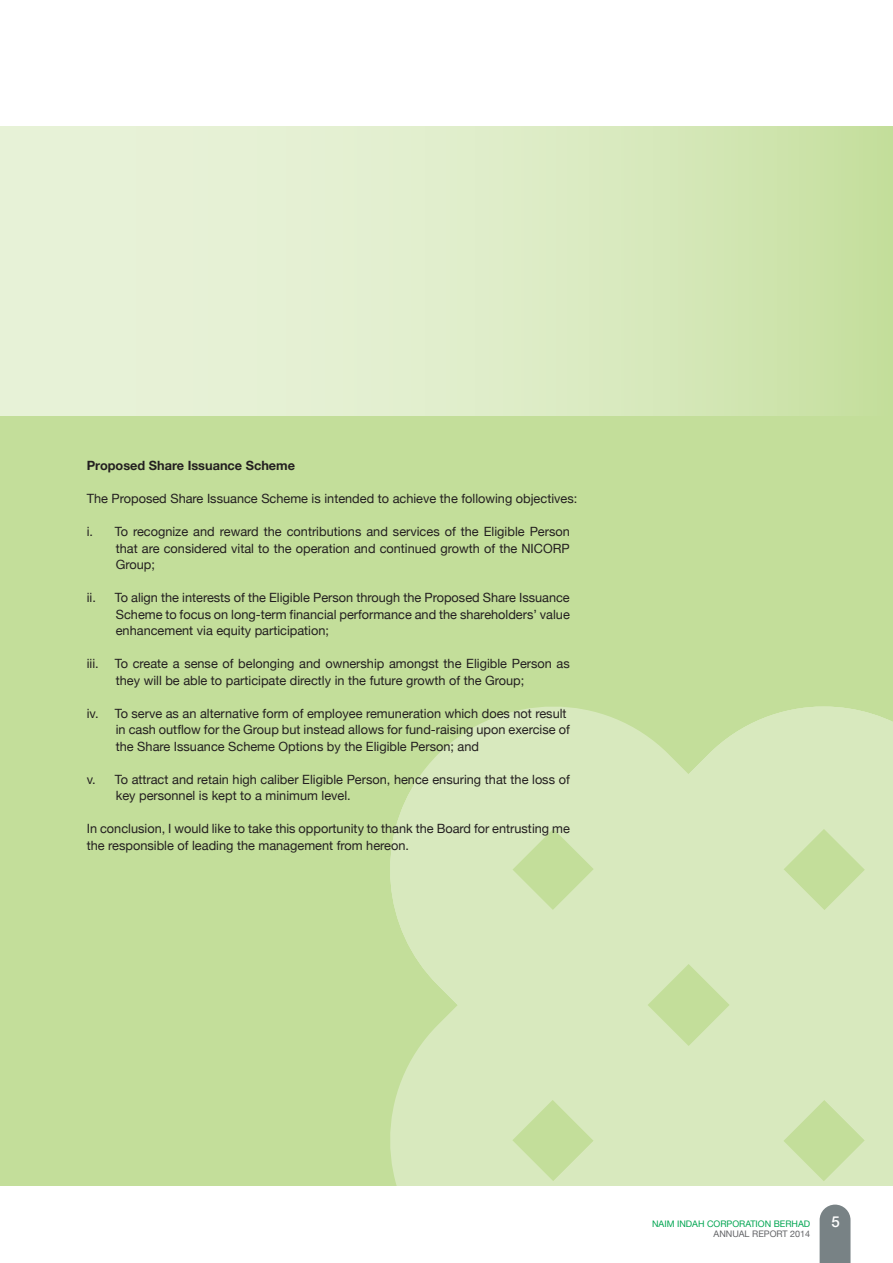
<style>
.page{position:relative;width:893px;height:1263px;background:#fff}
.page>*{position:absolute;margin:0;border:0;box-sizing:border-box;transform-origin:0 0}
.t1{font:500 15px "Helvetica Neue";color:#fff}
.t2{font:12.75px/16.5px "Helvetica Neue";color:#231f20}
.t3{font:700 12.75px "Helvetica Neue";color:#231f20}
.t4{font:9px "Helvetica Neue";color:#00a551}
.t5{font:9px "Helvetica Neue";color:#626366}
</style>
<div class="page">
<div style="left:0;top:126px;width:893px;height:1059px;background:#c3de9a"></div>
<svg style="left:374px;top:706px;width:519px;height:557px;fill:#d8e9be"></svg>
<svg style="left:375px;top:777px;width:178px;height:228px"></svg>
<svg style="left:689px;top:706px;width:204px;height:163px;background:#d4e7b8"></svg>
<svg style="left:460px;top:1141px;width:229px;height:122px"></svg>
<svg style="left:820px;top:1005px;width:73px;height:258px"></svg>
<svg style="left:0;top:126px;width:827px;height:289px;background:#deecc8"></svg>
<p class="t3" style="left:87px;top:458px;width:210px">Proposed Share Issuance Scheme</p>
<p class="t2" style="left:87px;top:490px;width:492px">The Proposed Share Issuance Scheme is intended to achieve the following objectives:</p>
<p class="t2" style="left:116px;top:523px;width:456px;text-align:justify;text-indent:-29px">i. To recognize and reward the contributions and services of the Eligible Person that are considered vital to the operation and continued growth of the NICORP Group;</p>
<p class="t2" style="left:116px;top:589px;width:456px;text-align:justify;text-indent:-29px">ii. To align the interests of the Eligible Person through the Proposed Share Issuance Scheme to focus on long-term financial performance and the shareholders’ value enhancement via equity participation;</p>
<p class="t2" style="left:87px;top:655px;width:14px">iii.</p>
<p class="t2" style="left:115px;top:655px;width:456px">To create a sense of belonging and ownership amongst the Eligible Person as they will be able to participate directly in the future growth of the Group;</p>
<p class="t2" style="left:116px;top:705px;width:455px;text-indent:-29px">iv. To serve as an alternative form of employee remuneration which does not result in cash outflow for the Group but instead allows for fund-raising upon exercise of the Share Issuance Scheme Options by the Eligible Person; and</p>
<p class="t2" style="left:116px;top:771px;width:455px;text-indent:-29px">v. To attract and retain high caliber Eligible Person, hence ensuring that the loss of key personnel is kept to a minimum level.</p>
<p class="t2" style="left:87px;top:820px;width:485px">In conclusion, I would like to take this opportunity to thank the Board for entrusting me the responsible of leading the management from hereon.</p>
<p class="t4" style="left:652px;top:1218px;width:160px">NAIM INDAH CORPORATION BERHAD</p>
<p class="t5" style="left:713px;top:1229px;width:98px">ANNUAL REPORT 2014</p>
<p class="t1" style="left:832px;top:1212px;width:10px">5</p>
</div>
